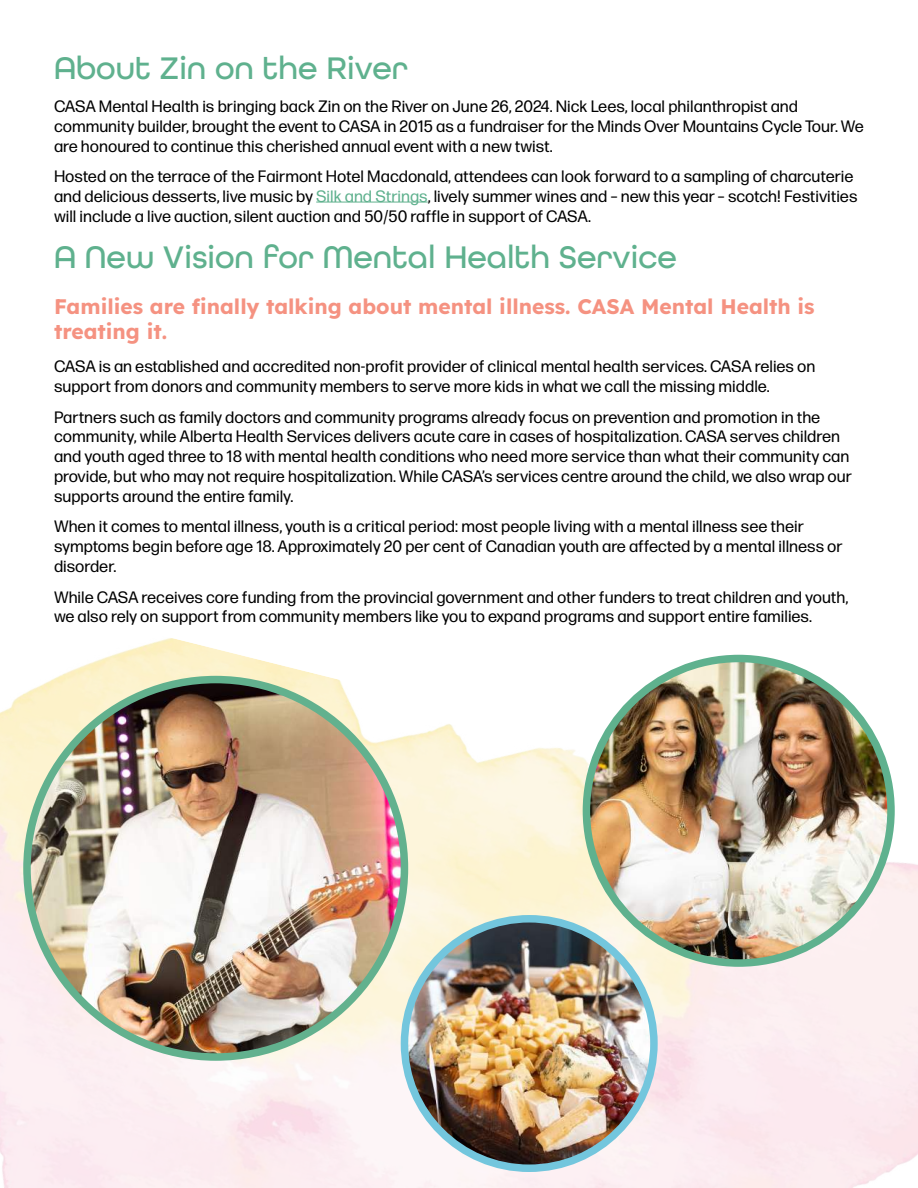
<style>
.page{position:relative;width:918px;height:1188px;background:#fff}
.page>*{position:absolute;margin:0;border:0;box-sizing:border-box;transform-origin:0 0}
.t1{font:500 33px "All Round Gothic";color:#5fb18e}
.t2{font:21px/25.2px "Lexend";color:#f59281}
.t3{font:16.5px/19.8px "Forma DJR Micro";color:#000}
.s1{color:#5fb18e}
</style>
<div class="page">
<img style="left:0;top:638px;width:918px;height:550px">
<hr style="left:316px;top:202px;width:112px;height:1px;background:#5fb18e">
<img style="left:27px;top:680px;width:377px;height:377px;border-radius:189px">
<img style="left:586px;top:658px;width:305px;height:305px;border-radius:152px">
<div style="left:583px;top:655px;width:312px;height:312px;border:8px solid #5fb18e;border-radius:50%"></div>
<img style="left:404px;top:920px;width:250px;height:247px">
<div style="left:401px;top:915px;width:257px;height:257px;border:8px solid #73c6dd;border-radius:50%"></div>
<h1 class="t1" style="left:54px;top:55px;width:356px">About Zin on the River</h1>
<p class="t3" style="left:54px;top:98px;width:811px">CASA Mental Health is bringing back Zin on the River on June 26, 2024. Nick Lees, local philanthropist and community builder, brought the event to CASA in 2015 as a fundraiser for the Minds Over Mountains Cycle Tour. We are honoured to continue this cherished annual event with a new twist.</p>
<p class="t3" style="left:54px;top:168px;width:805px">Hosted on the terrace of the Fairmont Hotel Macdonald, attendees can look forward to a sampling of charcuterie and delicious desserts, live music by <span class="s1">Silk and Strings</span>, lively summer wines and – new this year – scotch! Festivities will include a live auction, silent auction and 50/50 raffle in support of CASA.</p>
<h1 class="t1" style="left:54px;top:244px;width:624px">A New Vision for Mental Health Service</h1>
<p class="t2" style="left:54px;top:292px;width:762px">Families are finally talking about mental illness. CASA Mental Health is treating it.</p>
<p class="t3" style="left:54px;top:358px;width:763px">CASA is an established and accredited non-profit provider of clinical mental health services. CASA relies on support from donors and community members to serve more kids in what we call the missing middle.</p>
<p class="t3" style="left:54px;top:409px;width:799px">Partners such as family doctors and community programs already focus on prevention and promotion in the community, while Alberta Health Services delivers acute care in cases of hospitalization. CASA serves children and youth aged three to 18 with mental health conditions who need more service than what their community can provide, but who may not require hospitalization. While CASA’s services centre around the child, we also wrap our supports around the entire family.</p>
<p class="t3" style="left:54px;top:518px;width:790px">When it comes to mental illness, youth is a critical period: most people living with a mental illness see their symptoms begin before age 18. Approximately 20 per cent of Canadian youth are affected by a mental illness or disorder.</p>
<p class="t3" style="left:54px;top:589px;width:796px">While CASA receives core funding from the provincial government and other funders to treat children and youth, we also rely on support from community members like you to expand programs and support entire families.</p>
</div>
